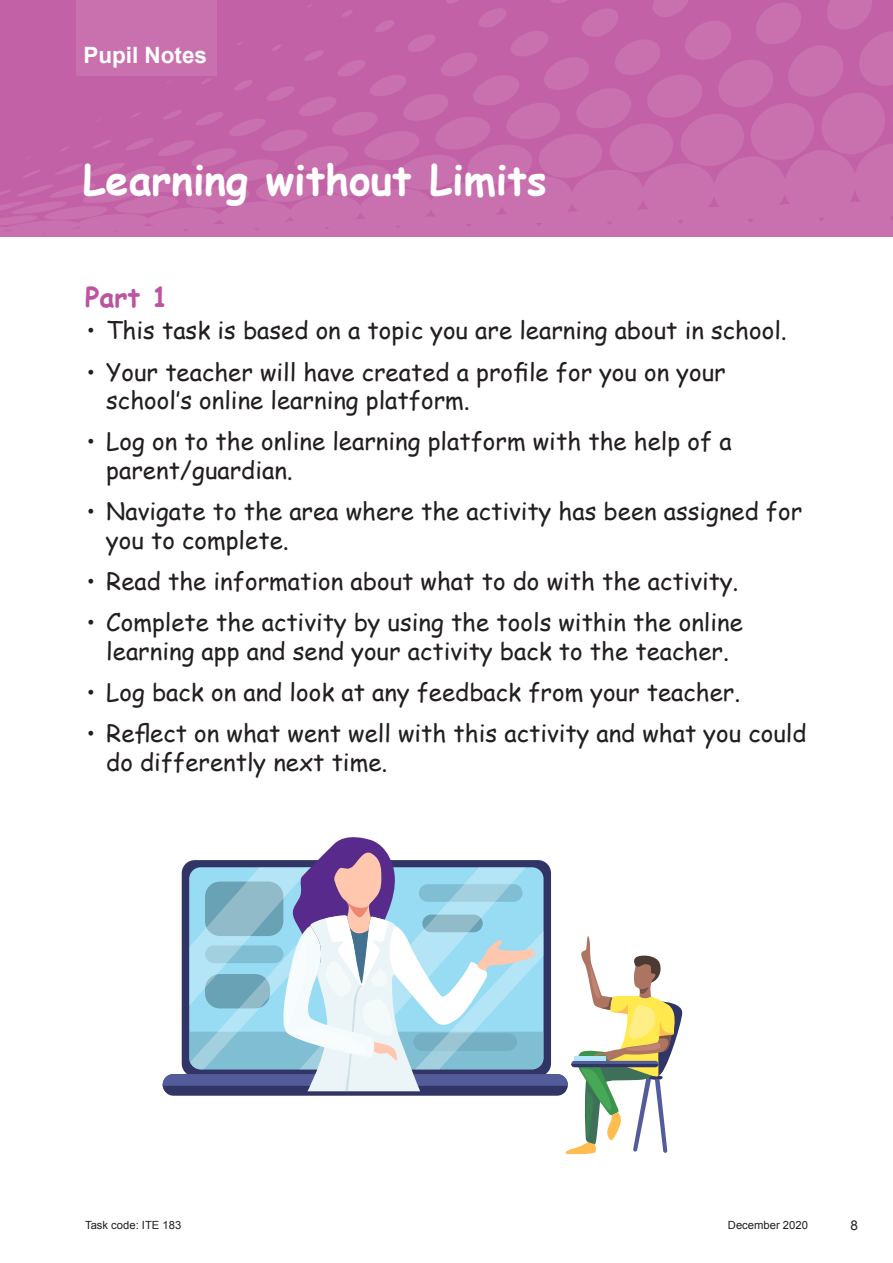
<style>
.page{position:relative;width:893px;height:1263px;background:#fff}
.page>*{position:absolute;margin:0;border:0;box-sizing:border-box;transform-origin:0 0}
.t1{font:700 41.25px "Comic Sans MS";color:#fff}
.Bullet_in_table{font:700 27px "Comic Sans MS";color:#bc55a1}
.Bullet_in_table-2{font:24px/28.5px "Comic Sans MS";color:#231f20}
.t2{font:700 22.5px "Arial";color:#fff}
.t3{font:13.5px "Arial";color:#231f20}
.t4{font:11.25px "Arial";color:#231f20}
</style>
<div class="page">
<svg style="left:0;top:0;width:893px;height:237px;background:#c568a9"></svg>
<div style="left:77px;top:0;width:140px;height:75px;background:#c971ae"></div>
<svg style="left:163px;top:837px;width:520px;height:318px"></svg>
<div style="left:305px;top:1148px;width:8px;height:7px;background:#fff;border-radius:50%"></div>
<div style="left:486px;top:1143px;width:7px;height:7px;background:#fff;border-radius:50%"></div>
<div style="left:527px;top:1137px;width:14px;height:13px;background:#fff;border-radius:50%"></div>
<div style="left:565px;top:1027px;width:13px;height:13px;background:#fff;border-radius:50%"></div>
<div style="left:680px;top:974px;width:13px;height:14px;background:#fff;border-radius:50%"></div>
<p class="t2" style="left:83px;top:40px;width:125px">Pupil Notes</p>
<h1 class="t1" style="left:83px;top:149px;width:465px">Learning without Limits</h1>
<p class="Bullet_in_table" style="left:85px;top:277px;width:85px">Part 1</p>
<p class="Bullet_in_table-2" style="left:87px;top:315px;width:702px">• This task is based on a topic you are learning about in school.</p>
<p class="Bullet_in_table-2" style="left:106px;top:357px;width:621px;text-indent:-20px">• Your teacher will have created a profile for you on your school’s online learning platform.</p>
<p class="Bullet_in_table-2" style="left:106px;top:427px;width:627px;text-indent:-20px">• Log on to the online learning platform with the help of a parent/guardian.</p>
<p class="Bullet_in_table-2" style="left:106px;top:496px;width:697px;text-indent:-20px">• Navigate to the area where the activity has been assigned for you to complete.</p>
<p class="Bullet_in_table-2" style="left:87px;top:566px;width:653px">• Read the information about what to do with the activity.</p>
<p class="Bullet_in_table-2" style="left:87px;top:607px;width:658px;text-align:center">• Complete the activity by using the tools within the online learning app and send your activity back to the teacher.</p>
<p class="Bullet_in_table-2" style="left:87px;top:677px;width:655px">• Log back on and look at any feedback from your teacher.</p>
<p class="Bullet_in_table-2" style="left:106px;top:718px;width:702px;text-indent:-20px">• Reflect on what went well with this activity and what you could do differently next time.</p>
<p class="t4" style="left:85px;top:1217px;width:98px">Task code: ITE 183</p>
<p class="t4" style="left:728px;top:1217px;width:82px">December 2020</p>
<p class="t3" style="left:850px;top:1217px;width:9px">8</p>
</div>
